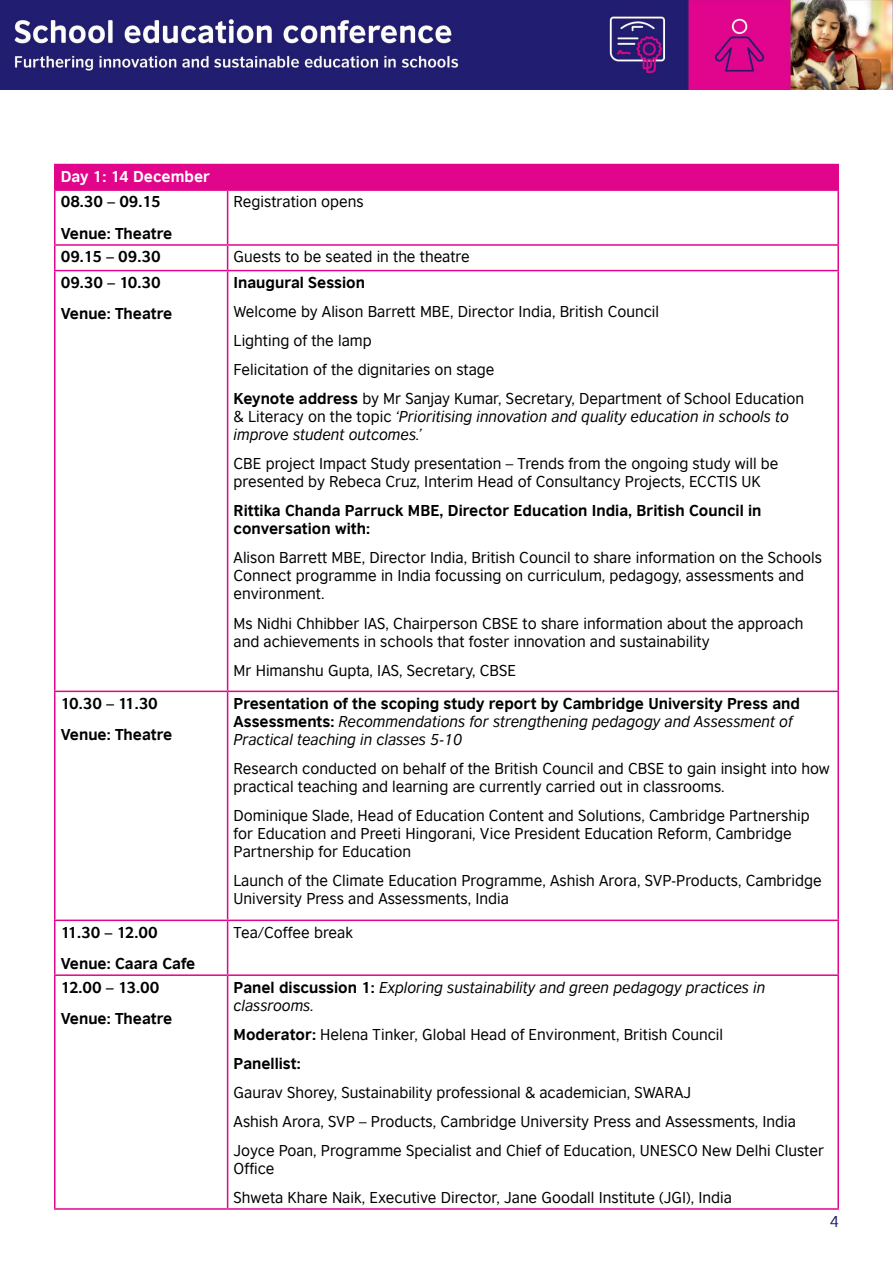
<style>
.page{position:relative;width:893px;height:1263px;background:#fff}
.page>*{position:absolute;margin:0;border:0;box-sizing:border-box;transform-origin:0 0}
.t1{font:15px/18px "British Council Sans";color:#000}
.t2{font:italic 15px/18px "British Council Sans";color:#000}
.t3{font:700 15px/31.5px "British Council Sans";color:#000}
.t4{font:700 15px "British Council Sans";color:#fff}
.t5{font:15px "British Council Sans";color:#211d70}
.s1{font-weight:700}
.s2{font-style:normal}
.s3{font-weight:700;font-style:normal}
</style>
<div class="page">
<div style="left:55px;top:164px;width:783px;height:26px;background:#e1058c"></div>
<hr style="left:54px;top:164px;width:174px;height:1px;background:#e1058c">
<hr style="left:54px;top:165px;width:2px;height:24px;background:#e1058c">
<hr style="left:228px;top:164px;width:611px;height:1px;background:#e1058c">
<hr style="left:837px;top:165px;width:2px;height:24px;background:#e1058c">
<hr style="left:54px;top:189px;width:174px;height:2px;background:#e1058c">
<hr style="left:54px;top:191px;width:2px;height:53px;background:#e1058c">
<hr style="left:228px;top:189px;width:611px;height:2px;background:#e1058c">
<hr style="left:227px;top:191px;width:1px;height:53px;background:#e1058c">
<hr style="left:837px;top:191px;width:2px;height:53px;background:#e1058c">
<hr style="left:54px;top:244px;width:174px;height:2px;background:#e1058c">
<hr style="left:54px;top:246px;width:2px;height:24px;background:#e1058c">
<hr style="left:228px;top:244px;width:611px;height:2px;background:#e1058c">
<svg style="left:227px;top:246px;width:1px;height:24px"></svg>
<hr style="left:837px;top:246px;width:2px;height:24px;background:#e1058c">
<hr style="left:54px;top:270px;width:174px;height:1px;background:#e1058c">
<hr style="left:54px;top:271px;width:2px;height:420px;background:#e1058c">
<hr style="left:228px;top:270px;width:611px;height:1px;background:#e1058c">
<hr style="left:227px;top:271px;width:1px;height:420px;background:#e1058c">
<hr style="left:837px;top:271px;width:2px;height:420px;background:#e1058c">
<hr style="left:54px;top:691px;width:174px;height:1px;background:#e1058c">
<hr style="left:54px;top:692px;width:2px;height:227px;background:#e1058c">
<hr style="left:228px;top:691px;width:611px;height:1px;background:#e1058c">
<hr style="left:227px;top:692px;width:1px;height:227px;background:#e1058c">
<hr style="left:837px;top:692px;width:2px;height:227px;background:#e1058c">
<hr style="left:54px;top:919px;width:174px;height:2px;background:#e1058c">
<hr style="left:54px;top:921px;width:2px;height:53px;background:#e1058c">
<hr style="left:228px;top:919px;width:611px;height:2px;background:#e1058c">
<hr style="left:227px;top:921px;width:1px;height:53px;background:#e1058c">
<hr style="left:837px;top:921px;width:2px;height:53px;background:#e1058c">
<hr style="left:54px;top:974px;width:174px;height:2px;background:#e1058c">
<hr style="left:54px;top:976px;width:2px;height:232px;background:#e1058c">
<hr style="left:228px;top:974px;width:611px;height:2px;background:#e1058c">
<hr style="left:227px;top:976px;width:1px;height:232px;background:#e1058c">
<hr style="left:837px;top:976px;width:2px;height:232px;background:#e1058c">
<hr style="left:54px;top:1208px;width:174px;height:2px;background:#e1058c">
<hr style="left:228px;top:1208px;width:611px;height:2px;background:#e1058c">
<img style="left:0;top:0;width:893px;height:89px">
<p class="t4" style="left:61px;top:163px;width:151px">Day 1: 14 December</p>
<p class="t3" style="left:61px;top:184px;width:113px">08.30 – 09.15<br>Venue: Theatre</p>
<p class="t1" style="left:234px;top:192px;width:132px">Registration opens</p>
<p class="t3" style="left:61px;top:239px;width:101px">09.15 – 09.30</p>
<p class="t1" style="left:234px;top:246px;width:238px">Guests to be seated in the theatre</p>
<p class="t3" style="left:61px;top:265px;width:113px">09.30 – 10.30<br>Venue: Theatre</p>
<p class="t3" style="left:234px;top:265px;width:133px">Inaugural Session</p>
<p class="t1" style="left:234px;top:296px;width:572px;line-height:29.1px">Welcome by Alison Barrett MBE, Director India, British Council<br>Lighting of the lamp<br>Felicitation of the dignitaries on stage<br><span class="s1">Keynote address</span> by Mr Sanjay Kumar, Secretary, Department of School Education</p>
<p class="t2" style="left:234px;top:406px;width:557px"><span class="s2">&amp; Literacy on the topic</span> ‘Prioritising innovation and quality education in schools to improve student outcomes.’</p>
<p class="t1" style="left:234px;top:453px;width:546px">CBE project Impact Study presentation – Trends from the ongoing study will be presented by Rebeca Cruz, Interim Head of Consultancy Projects, ECCTIS UK</p>
<p class="t3" style="left:234px;top:500px;width:529px;line-height:18px">Rittika Chanda Parruck MBE, Director Education India, British Council in conversation with:</p>
<p class="t1" style="left:234px;top:548px;width:590px">Alison Barrett MBE, Director India, British Council to share information on the Schools<br>Connect programme in India focussing on curriculum, pedagogy, assessments and environment.</p>
<p class="t1" style="left:234px;top:613px;width:571px">Ms Nidhi Chhibber IAS, Chairperson CBSE to share information about the approach and achievements in schools that foster innovation and sustainability</p>
<p class="t1" style="left:234px;top:660px;width:284px">Mr Himanshu Gupta, IAS, Secretary, CBSE</p>
<p class="t3" style="left:61px;top:686px;width:113px">10.30 – 11.30<br>Venue: Theatre</p>
<p class="t2" style="left:234px;top:693px;width:568px"><span class="s3">Presentation of the scoping study report by Cambridge University Press and<br>Assessments:</span> Recommendations for strengthening pedagogy and Assessment of<br>Practical teaching in classes 5-10</p>
<p class="t1" style="left:234px;top:758px;width:598px">Research conducted on behalf of the British Council and CBSE to gain insight into how practical teaching and learning are currently carried out in classrooms.</p>
<p class="t1" style="left:234px;top:805px;width:578px">Dominique Slade, Head of Education Content and Solutions, Cambridge Partnership for Education and Preeti Hingorani, Vice President Education Reform, Cambridge<br>Partnership for Education</p>
<p class="t1" style="left:234px;top:870px;width:590px">Launch of the Climate Education Programme, Ashish Arora, SVP-Products, Cambridge<br>University Press and Assessments, India</p>
<p class="t3" style="left:61px;top:915px;width:136px">11.30 – 12.00<br>Venue: Caara Cafe</p>
<p class="t1" style="left:234px;top:922px;width:121px">Tea/Coffee break</p>
<p class="t3" style="left:61px;top:969px;width:113px">12.00 – 13.00<br>Venue: Theatre</p>
<p class="t2" style="left:234px;top:977px;width:533px"><span class="s3">Panel discussion 1:</span> Exploring sustainability and green pedagogy practices in classrooms.</p>
<p class="t1" style="left:234px;top:1018px;width:491px;line-height:29.1px"><span class="s1">Moderator:</span> Helena Tinker, Global Head of Environment, British Council<br><span class="s1">Panellist:</span></p>
<p class="t1" style="left:234px;top:1076px;width:592px;line-height:29.1px">Gaurav Shorey, Sustainability professional &amp; academician, SWARAJ<br>Ashish Arora, SVP – Products, Cambridge University Press and Assessments, India<br>Joyce Poan, Programme Specialist and Chief of Education, UNESCO New Delhi Cluster</p>
<p class="t1" style="left:234px;top:1152px;width:500px;line-height:29.1px">Office<br>Shweta Khare Naik, Executive Director, Jane Goodall Institute (JGI), India</p>
<p class="t5" style="left:830px;top:1208px;width:11px">4</p>
</div>
